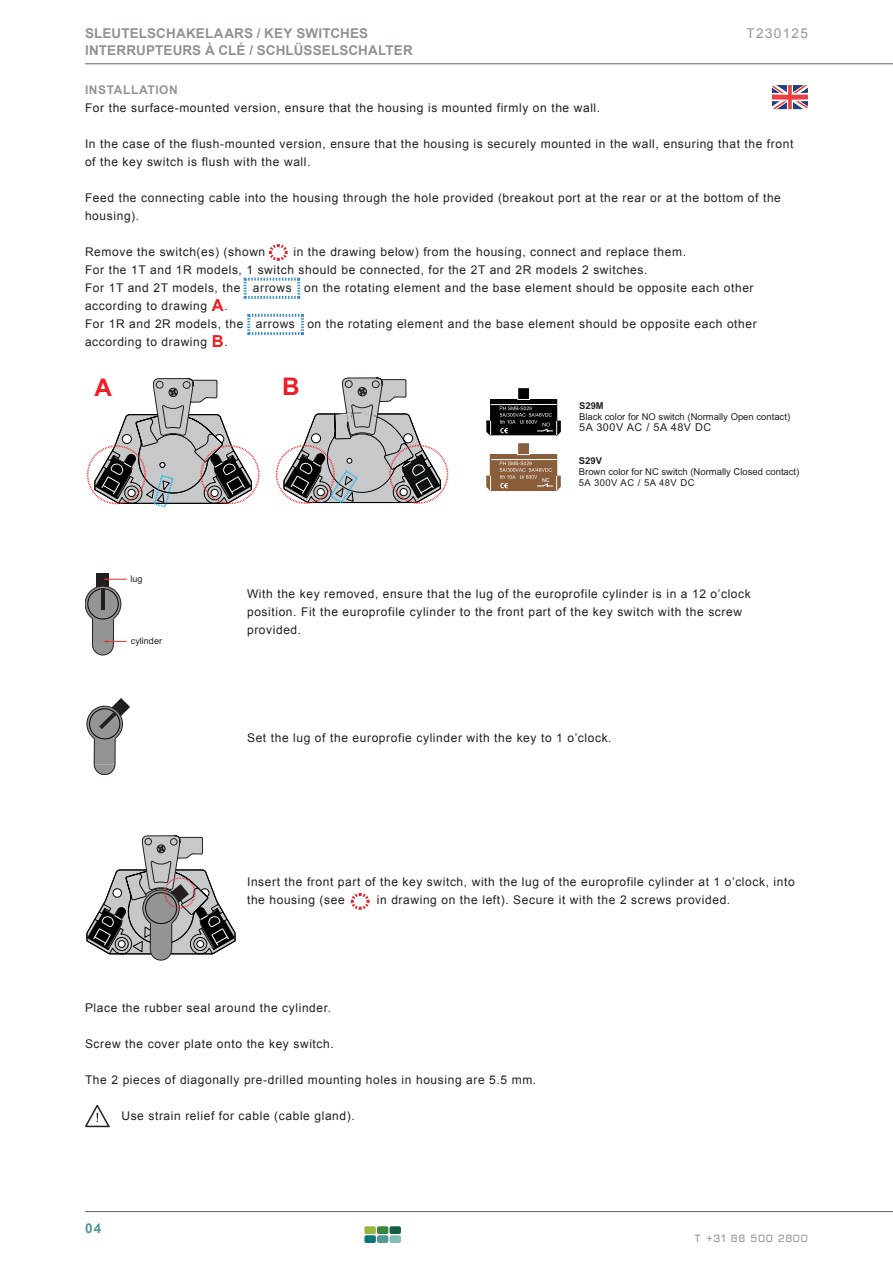
<style>
.page{position:relative;width:893px;height:1263px;background:#fff}
.page>*{position:absolute;margin:0;border:0;box-sizing:border-box;transform-origin:0 0}
.t1{font:700 24.3px "Arial";color:#ee1d23}
.t2{font:700 13.5px/16.2px "Arial";letter-spacing:.01em;color:#909394}
.t3{font:13.5px "Arial";letter-spacing:.1em;color:#939598}
.t4{font:700 13.5px "Arial";color:#529898}
.t5{font:12.75px "Eurostile DCD";letter-spacing:.05em;color:#939598}
.t6{font:12px/18px "Arial";letter-spacing:.05em;color:#231f20}
.t7{font:700 12px "Arial";letter-spacing:.05em;color:#939598}
.t8{font:10.8px "Arial";letter-spacing:.05em;color:#231f20}
.t9{font:9.45px/11.4px "Arial";color:#231f20}
.t10{font:700 9.45px "Arial";color:#231f20}
.t11{font:9px "Arial";color:#231f20}
.t12{font:5.4px "Arial";color:#fff}
.s1{font-weight:700;font-size:16.5px;color:#ee1f23}
</style>
<div class="page">
<hr style="left:85px;top:1211px;width:808px;height:1px;background:#636366">
<svg style="left:364px;top:1226px;width:37px;height:17px"></svg>
<hr style="left:85px;top:63px;width:808px;height:1px;background:#636366">
<svg style="left:772px;top:85px;width:36px;height:24px"></svg>
<svg style="left:85px;top:1105px;width:25px;height:22px"></svg>
<div style="left:96px;top:573px;width:13px;height:14px;background:#231f20"></div>
<svg style="left:85px;top:586px;width:42px;height:69px"></svg>
<svg style="left:103px;top:578px;width:24px;height:2px"></svg>
<svg style="left:269px;top:244px;width:19px;height:17px"></svg>
<div style="left:518px;top:388px;width:11px;height:11px;background:#030303"></div>
<div style="left:517px;top:387px;width:13px;height:13px;border:1px solid #fff"></div>
<svg style="left:486px;top:399px;width:75px;height:37px"></svg>
<div style="left:518px;top:443px;width:11px;height:12px;background:#8a5d3b"></div>
<div style="left:517px;top:442px;width:13px;height:13px;border:1px solid #fff"></div>
<svg style="left:487px;top:454px;width:74px;height:37px"></svg>
<svg style="left:87px;top:698px;width:43px;height:77px"></svg>
<svg style="left:87px;top:836px;width:148px;height:124px"></svg>
<div style="left:145px;top:893px;width:32px;height:31px;border:1px solid #000001;border-radius:50%"></div>
<div style="left:164px;top:877px;width:32px;height:32px;border:2px dashed #ee2d2d;border-radius:50%"></div>
<svg style="left:350px;top:893px;width:20px;height:17px"></svg>
<svg style="left:87px;top:378px;width:173px;height:130px"></svg>
<svg style="left:276px;top:378px;width:172px;height:126px"></svg>
<svg style="left:243px;top:277px;width:58px;height:22px"></svg>
<svg style="left:247px;top:313px;width:57px;height:23px"></svg>
<p class="t2" style="left:85px;top:26px;width:329px">SLEUTELSCHAKELAARS / KEY SWITCHES<br>INTERRUPTEURS À CLÉ / SCHLÜSSELSCHALTER</p>
<p class="t3" style="left:746px;top:26px;width:63px">T230125</p>
<p class="t7" style="left:85px;top:85px;width:94px">INSTALLATION</p>
<p class="t6" style="left:85px;top:100px;width:517px">For the surface-mounted version, ensure that the housing is mounted firmly on the wall.</p>
<p class="t6" style="left:85px;top:136px;width:710px">In the case of the flush-mounted version, ensure that the housing is securely mounted in the wall, ensuring that the front of the key switch is flush with the wall.</p>
<p class="t6" style="left:85px;top:190px;width:697px">Feed the connecting cable into the housing through the hole provided (breakout port at the rear or at the bottom of the housing).</p>
<p class="t6" style="left:85px;top:244px;width:182px">Remove the switch(es) (shown</p>
<p class="t6" style="left:85px;top:244px;width:673px;text-indent:208px">in the drawing below) from the housing, connect and replace them.<br>For the 1T and 1R models, 1 switch should be connected, for the 2T and 2R models 2 switches.<br>For 1T and 2T models, the arrows on the rotating element and the base element should be opposite each other according to drawing <span class="s1">A</span>.<br>For 1R and 2R models, the arrows on the rotating element and the base element should be opposite each other according to drawing <span class="s1">B</span>.</p>
<h1 class="t1" style="left:95px;top:373px;width:19px">A</h1>
<h1 class="t1" style="left:282px;top:373px;width:19px">B</h1>
<p class="t11" style="left:131px;top:575px;width:14px">lug</p>
<p class="t12" style="left:542px;top:478px;width:9px">NC</p>
<p class="t10" style="left:579px;top:400px;width:26px">S29M</p>
<p class="t9" style="left:579px;top:412px;width:213px">Black color for NO switch (Normally Open contact)</p>
<p class="t8" style="left:579px;top:423px;width:134px">5A 300V AC / 5A 48V DC</p>
<p class="t10" style="left:579px;top:455px;width:25px">S29V</p>
<p class="t9" style="left:579px;top:467px;width:222px">Brown color for NC switch (Normally Closed contact)<br>5A 300V AC / 5A 48V DC</p>
<p class="t11" style="left:131px;top:637px;width:33px">cylinder</p>
<p class="t6" style="left:247px;top:586px;width:505px">With the key removed, ensure that the lug of the europrofile cylinder is in a 12 o’clock position. Fit the europrofile cylinder to the front part of the key switch with the screw provided.</p>
<p class="t6" style="left:247px;top:730px;width:366px">Set the lug of the europrofie cylinder with the key to 1 o’clock.</p>
<p class="t6" style="left:247px;top:874px;width:549px">Insert the front part of the key switch, with the lug of the europrofile cylinder at 1 o’clock, into the housing (see</p>
<p class="t6" style="left:377px;top:892px;width:355px">in drawing on the left). Secure it with the 2 screws provided.</p>
<p class="t6" style="left:85px;top:1000px;width:248px">Place the rubber seal around the cylinder.</p>
<p class="t6" style="left:85px;top:1036px;width:250px">Screw the cover plate onto the key switch.</p>
<p class="t6" style="left:85px;top:1072px;width:453px">The 2 pieces of diagonally pre-drilled mounting holes in housing are 5.5 mm.</p>
<p class="t6" style="left:121px;top:1108px;width:235px">Use strain relief for cable (cable gland).</p>
<p class="t4" style="left:85px;top:1223px;width:18px">04</p>
<p class="t5" style="left:695px;top:1230px;width:115px">t +31 88 500 2800</p>
</div>
